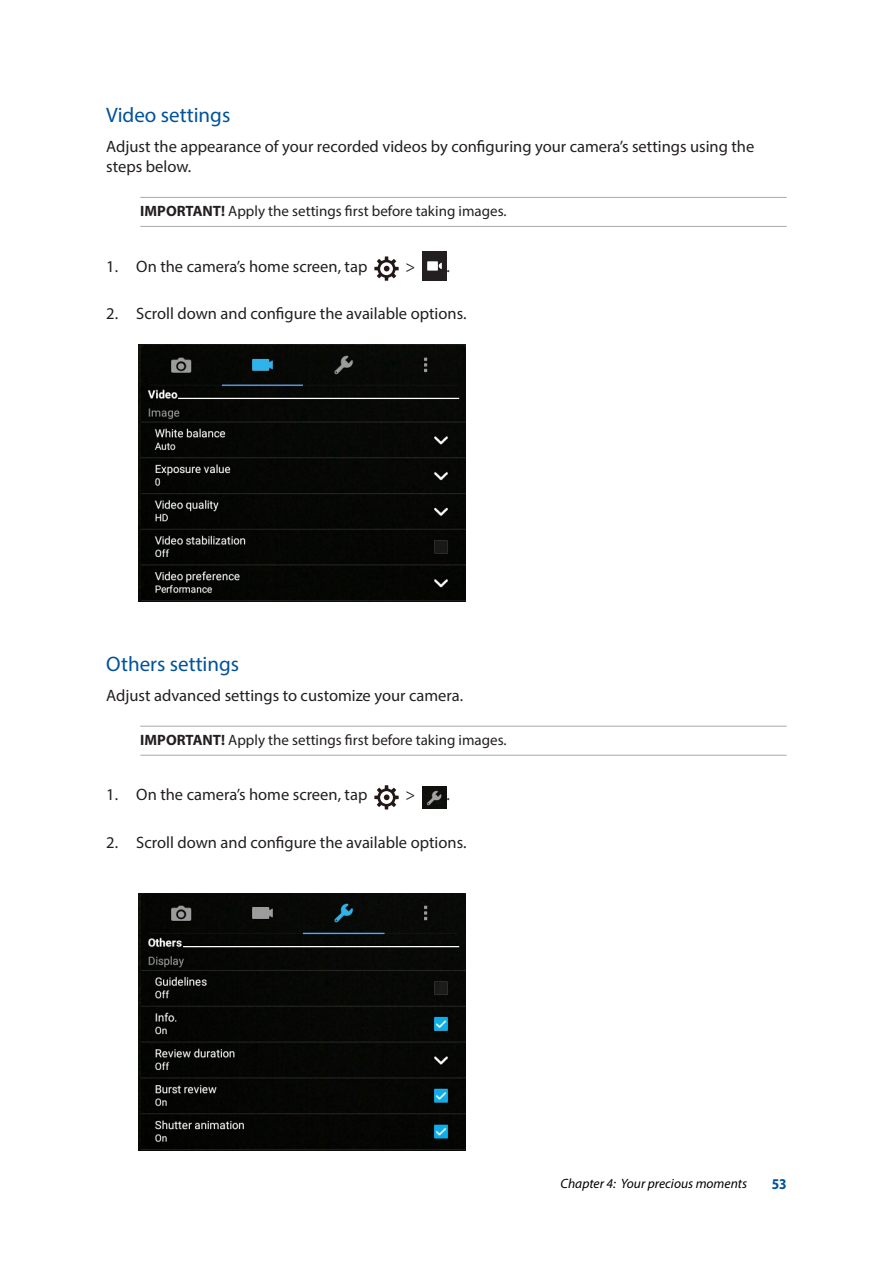
<style>
.page{position:relative;width:893px;height:1263px;background:#fff}
.page>*{position:absolute;margin:0;border:0;box-sizing:border-box;transform-origin:0 0}
.Heading_2{font:21px "Myriad Pro";color:#01529a}
.List{font:16.5px "Myriad Pro";color:#231f20}
.Body_Text{font:16.5px/19.8px "Myriad Pro";color:#231f20}
.Message{font:15px "Myriad Pro";color:#231f20}
.t1{font:700 15px "Myriad Pro";color:#01529a;scale:.9 1}
.t2{font:italic 13.5px "Myriad Pro";color:#000}
.s1{font-weight:700}
</style>
<div class="page">
<hr style="left:140px;top:197px;width:647px;height:1px;background:#a8a9ad">
<hr style="left:140px;top:226px;width:647px;height:1px;background:#a8a9ad">
<svg style="left:374px;top:256px;width:25px;height:25px"></svg>
<div style="left:422px;top:251px;width:25px;height:30px;background:#231f20"></div>
<svg style="left:439px;top:263px;width:3px;height:6px"></svg>
<div style="left:427px;top:261px;width:11px;height:10px;background:#fff"></div>
<img style="left:139px;top:344px;width:327px;height:258px">
<hr style="left:140px;top:726px;width:647px;height:1px;background:#a8a9ad">
<hr style="left:140px;top:755px;width:647px;height:1px;background:#a8a9ad">
<svg style="left:374px;top:785px;width:25px;height:24px"></svg>
<img style="left:422px;top:786px;width:25px;height:22px">
<img style="left:139px;top:893px;width:327px;height:257px">
<p class="Heading_2" style="left:106px;top:102px;width:126px">Video settings</p>
<p class="Body_Text" style="left:106px;top:136px;width:650px">Adjust the appearance of your recorded videos by configuring your camera’s settings using the steps below.</p>
<p class="Message" style="left:140px;top:202px;width:368px"><span class="s1">IMPORTANT!</span> Apply the settings first before taking images.</p>
<p class="List" style="left:106px;top:256px;width:263px">1. On the camera’s home screen, tap</p>
<p class="Body_Text" style="left:406px;top:256px;width:46px">&gt; .</p>
<p class="List" style="left:106px;top:303px;width:362px">2. Scroll down and configure the available options.</p>
<p class="Heading_2" style="left:106px;top:651px;width:134px">Others settings</p>
<p class="Body_Text" style="left:106px;top:685px;width:358px">Adjust advanced settings to customize your camera.</p>
<p class="Message" style="left:140px;top:730px;width:368px"><span class="s1">IMPORTANT!</span> Apply the settings first before taking images.</p>
<p class="List" style="left:106px;top:784px;width:263px">1. On the camera’s home screen, tap</p>
<p class="Body_Text" style="left:406px;top:785px;width:46px">&gt; .</p>
<p class="List" style="left:106px;top:832px;width:362px">2. Scroll down and configure the available options.</p>
<p class="t2" style="left:561px;top:1175px;width:188px">Chapter 4: Your precious moments</p>
<p class="t1" style="left:772px;top:1174px;width:18px">53</p>
</div>
